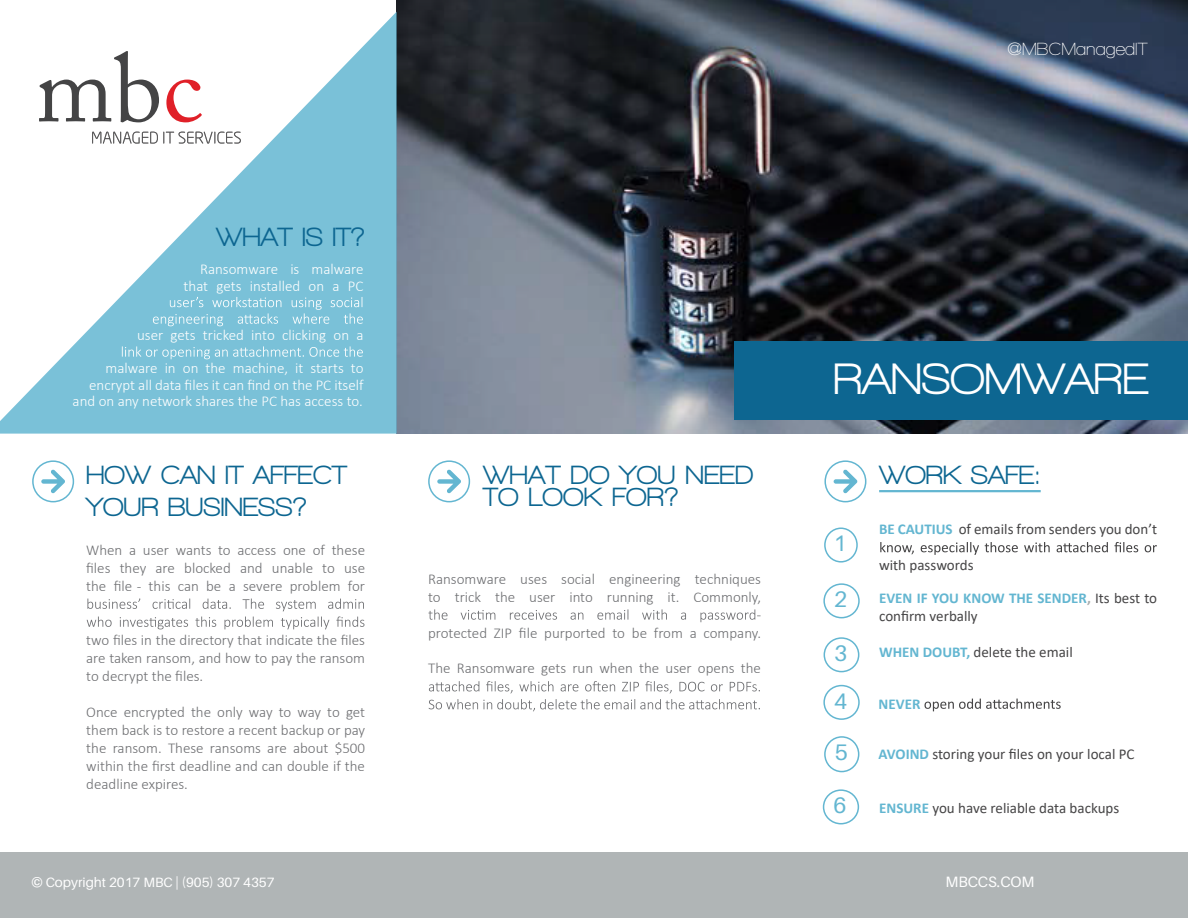
<style>
.page{position:relative;width:1188px;height:918px;background:#fff}
.page>*{position:absolute;margin:0;border:0;box-sizing:border-box;transform-origin:0 0}
.t1{font:800 45px "Walkway";color:#fff}
.t2{font:800 27px/32.4px "Walkway";color:#0d6691}
.t3{font:22.5px/47.5px "Aileron";color:#63b6d1}
.t4{font:600 18px "Walkway";color:#fff}
.t5{font:300 15px/18px "Calibri";color:#6d6e71;text-align:justify}
.t6{font:15px/32.2px "Calibri";color:#464546}
.t7{font:300 15px/16.5px "Calibri";color:#fff;text-align:right}
.t8{font:15px "Aileron";color:#fff}
.t9{font:700 15px "Calibri";color:#63b6d1}
.t10{font:13.5px "Aileron";color:#fff}
.s1{font-weight:700;color:#63b6d1}
.s2{font-weight:700;color:#a9acac}
</style>
<div class="page">
<div style="left:0;top:853px;width:1188px;height:65px;background:#b0b5b6"></div>
<img style="left:397px;top:0;width:791px;height:434px">
<svg style="left:0;top:12px;width:397px;height:422px;fill:#7ac1d8"></svg>
<svg style="left:428px;top:609px;width:333px;height:13px"></svg>
<svg style="left:429px;top:681px;width:331px;height:12px"></svg>
<svg style="left:429px;top:699px;width:331px;height:12px"></svg>
<svg style="left:87px;top:598px;width:277px;height:31px"></svg>
<div style="left:735px;top:341px;width:453px;height:78px;background:#0d6691"></div>
<div style="left:824px;top:527px;width:34px;height:36px;border:2px solid #63b6d1;border-radius:50%"></div>
<div style="left:823px;top:583px;width:37px;height:35px;border:2px solid #63b6d1;border-radius:50%"></div>
<div style="left:824px;top:637px;width:35px;height:35px;border:2px solid #63b6d1;border-radius:50%"></div>
<div style="left:823px;top:685px;width:37px;height:35px;border:2px solid #63b6d1;border-radius:50%"></div>
<hr style="left:879px;top:490px;width:162px;height:2px;background:#63b6d1">
<svg style="left:880px;top:542px;width:277px;height:13px"></svg>
<svg style="left:925px;top:699px;width:136px;height:12px"></svg>
<svg style="left:153px;top:297px;width:210px;height:29px;background:#8ac8dc"></svg>
<svg style="left:122px;top:346px;width:241px;height:13px;background:#8ecadd"></svg>
<div style="left:32px;top:460px;width:42px;height:42px;border:2px solid #63b6d1;border-radius:50%"></div>
<svg style="left:41px;top:469px;width:24px;height:24px"></svg>
<div style="left:824px;top:460px;width:42px;height:42px;border:2px solid #63b6d1;border-radius:50%"></div>
<svg style="left:834px;top:469px;width:23px;height:24px"></svg>
<div style="left:428px;top:460px;width:42px;height:42px;border:2px solid #63b6d1;border-radius:50%"></div>
<svg style="left:437px;top:469px;width:24px;height:24px"></svg>
<div style="left:824px;top:736px;width:35px;height:36px;border:2px solid #63b6d1;border-radius:50%"></div>
<div style="left:823px;top:789px;width:36px;height:35px;border:2px solid #63b6d1;border-radius:50%"></div>
<svg style="left:39px;top:51px;width:120px;height:71px"></svg>
<svg style="left:166px;top:80px;width:36px;height:42px"></svg>
<svg style="left:92px;top:132px;width:149px;height:12px"></svg>
<h2 class="t2" style="left:216px;top:221px;width:151px">WHAT IS IT?</h2>
<p class="t7" style="left:184px;top:261px;width:181px">Ransomware is malware that gets installed on a PC</p>
<p class="t7" style="left:137px;top:327px;width:228px">user gets tricked into clicking on a</p>
<p class="t7" style="left:73px;top:360px;width:293px">malware in on the machine, it starts to encrypt all data files it can find on the PC itself and on any network shares the PC has access to.</p>
<h2 class="t2" style="left:86px;top:458px;width:262px">HOW CAN IT AFFECT<br>YOUR BUSINESS?</h2>
<h2 class="t2" style="left:483px;top:463px;width:272px;line-height:22.5px">WHAT DO YOU NEED<br>TO LOOK FOR?</h2>
<p class="t5" style="left:86px;top:541px;width:280px">When a user wants to access one of these files they are blocked and unable to use the file - this can be a severe problem for</p>
<p class="t5" style="left:86px;top:631px;width:280px">two files in the directory that indicate the files are taken ransom, and how to pay the ransom to decrypt the files.</p>
<p class="t5" style="left:86px;top:703px;width:281px">Once encrypted the only way to way to get them back is to restore a recent backup or pay the ransom. These ransoms are about $500 within the first deadline and can double if the deadline expires.</p>
<p class="t5" style="left:428px;top:570px;width:334px">Ransomware uses social engineering techniques to trick the user into running it. Commonly,</p>
<p class="t5" style="left:428px;top:623px;width:335px">protected ZIP file purported to be from a company.</p>
<p class="t5" style="left:428px;top:659px;width:334px">The Ransomware gets run when the user opens the</p>
<p class="t4" style="left:1007px;top:39px;width:142px">@MBCManagedIT</p>
<h1 class="t1" style="left:834px;top:355px;width:316px">RANSOMWARE</h1>
<h3 class="t3" style="left:833px;top:520px;width:15px">1</h3>
<h3 class="t3" style="left:834px;top:576px;width:15px">2</h3>
<h3 class="t3" style="left:834px;top:630px;width:15px">3<br>4</h3>
<h3 class="t3" style="left:835px;top:729px;width:15px">5</h3>
<h3 class="t3" style="left:834px;top:782px;width:15px">6</h3>
<h2 class="t2" style="left:879px;top:458px;width:163px">WORK SAFE:</h2>
<p class="t6" style="left:879px;top:513px;width:280px"><span class="s1">BE CAUTIUS</span> of emails from senders you don’t</p>
<p class="t6" style="left:879px;top:549px;width:279px">with passwords<br><span class="s1">EVEN IF YOU KNOW THE SENDER</span><span class="s2">,</span> Its best to</p>
<p class="t6" style="left:879px;top:599px;width:100px">confirm verbally</p>
<p class="t6" style="left:879px;top:636px;width:195px"><span class="s1">WHEN DOUBT,</span> delete the email</p>
<p class="t9" style="left:879px;top:693px;width:43px">NEVER</p>
<p class="t6" style="left:879px;top:737px;width:258px"><span class="s1">AVOIND</span> storing your files on your local PC</p>
<p class="t6" style="left:879px;top:792px;width:242px"><span class="s1">ENSURE</span> you have reliable data backups</p>
<p class="t10" style="left:32px;top:874px;width:245px">© Copyright 2017 MBC | (905) 307 4357</p>
<p class="t8" style="left:945px;top:873px;width:91px">MBCCS.COM</p>
</div>
